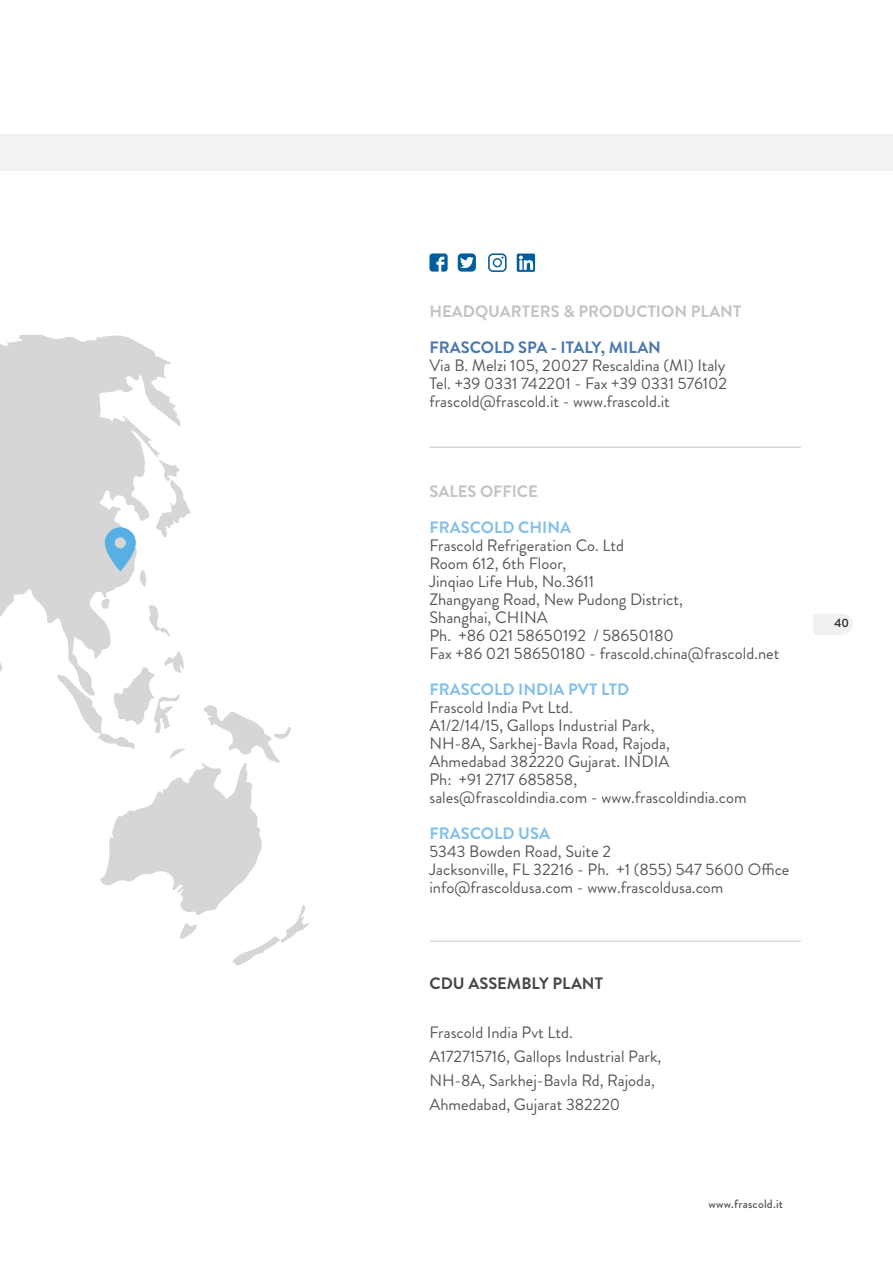
<style>
.page{position:relative;width:893px;height:1263px;background:#fff}
.page>*{position:absolute;margin:0;border:0;box-sizing:border-box;transform-origin:0 0}
.t1{font:16.5px/18px "Brandon Grotesque";color:#575756}
.t2{font:700 16.5px "Brandon Grotesque";color:#84bfe9}
.t3{font:700 16.5px "Brandon Grotesque";color:#c3c3c3}
.t4{font:700 16.5px "Brandon Grotesque";color:#4977b1}
.t5{font:700 16.5px "Brandon Grotesque";color:#474747}
.t6{font:500 12px "Brandon Grotesque";letter-spacing:.02em;color:#575756}
.t7{font:500 12px "Brandon Grotesque";color:#1d1d1b}
</style>
<div class="page">
<svg style="left:813px;top:614px;width:40px;height:21px"></svg>
<svg style="left:181px;top:489px;width:10px;height:29px"></svg>
<svg style="left:100px;top:655px;width:209px;height:311px"></svg>
<svg style="left:0;top:334px;width:181px;height:536px"></svg>
<svg style="left:104px;top:526px;width:43px;height:61px"></svg>
<div style="left:0;top:134px;width:893px;height:36px;background:#f1f2f3"></div>
<hr style="left:429px;top:940px;width:372px;height:2px;background:#dadada">
<hr style="left:429px;top:446px;width:372px;height:2px;background:#dadada">
<svg style="left:488px;top:253px;width:19px;height:19px"></svg>
<svg style="left:517px;top:254px;width:18px;height:18px"></svg>
<svg style="left:429px;top:253px;width:19px;height:19px"></svg>
<svg style="left:458px;top:253px;width:18px;height:19px"></svg>
<p class="t3" style="left:429px;top:299px;width:313px">HEADQUARTERS &amp; PRODUCTION PLANT</p>
<p class="t4" style="left:429px;top:335px;width:233px">FRASCOLD SPA - ITALY, MILAN</p>
<p class="t1" style="left:429px;top:356px;width:299px;text-align:justify">Via B. Melzi 105, 20027 Rescaldina (MI) Italy Tel. +39 0331 742201 - Fax +39 0331 576102 frascold@frascold.it - www.frascold.it</p>
<p class="t3" style="left:429px;top:480px;width:110px">SALES OFFICE</p>
<p class="t2" style="left:429px;top:516px;width:143px">FRASCOLD CHINA</p>
<p class="t1" style="left:429px;top:537px;width:351px">Frascold Refrigeration Co. Ltd<br>Room 612, 6th Floor,<br>Jinqiao Life Hub, No.3611<br>Zhangyang Road, New Pudong District,<br>Shanghai, CHINA<br>Ph. +86 021 58650192 / 58650180<br>Fax +86 021 58650180 - frascold.china@frascold.net</p>
<p class="t2" style="left:429px;top:678px;width:201px">FRASCOLD INDIA PVT LTD</p>
<p class="t1" style="left:429px;top:699px;width:319px">Frascold India Pvt Ltd.<br>A1/2/14/15, Gallops Industrial Park,<br>NH-8A, Sarkhej-Bavla Road, Rajoda, Ahmedabad 382220 Gujarat. INDIA<br>Ph: +91 2717 685858,<br>sales@frascoldindia.com - www.frascoldindia.com</p>
<p class="t2" style="left:429px;top:822px;width:122px">FRASCOLD USA</p>
<p class="t1" style="left:429px;top:843px;width:361px">5343 Bowden Road, Suite 2<br>Jacksonville, FL 32216 - Ph. +1 (855) 547 5600 Office info@frascoldusa.com - www.frascoldusa.com</p>
<p class="t5" style="left:429px;top:972px;width:175px">CDU ASSEMBLY PLANT</p>
<p class="t1" style="left:429px;top:1020px;width:233px;line-height:24px">Frascold India Pvt Ltd.<br>A172715716, Gallops Industrial Park,<br>NH-8A, Sarkhej-Bavla Rd, Rajoda,<br>Ahmedabad, Gujarat 382220</p>
<p class="t6" style="left:709px;top:1195px;width:76px">www.frascold.it</p>
<p class="t7" style="left:834px;top:615px;width:16px">40</p>
</div>
